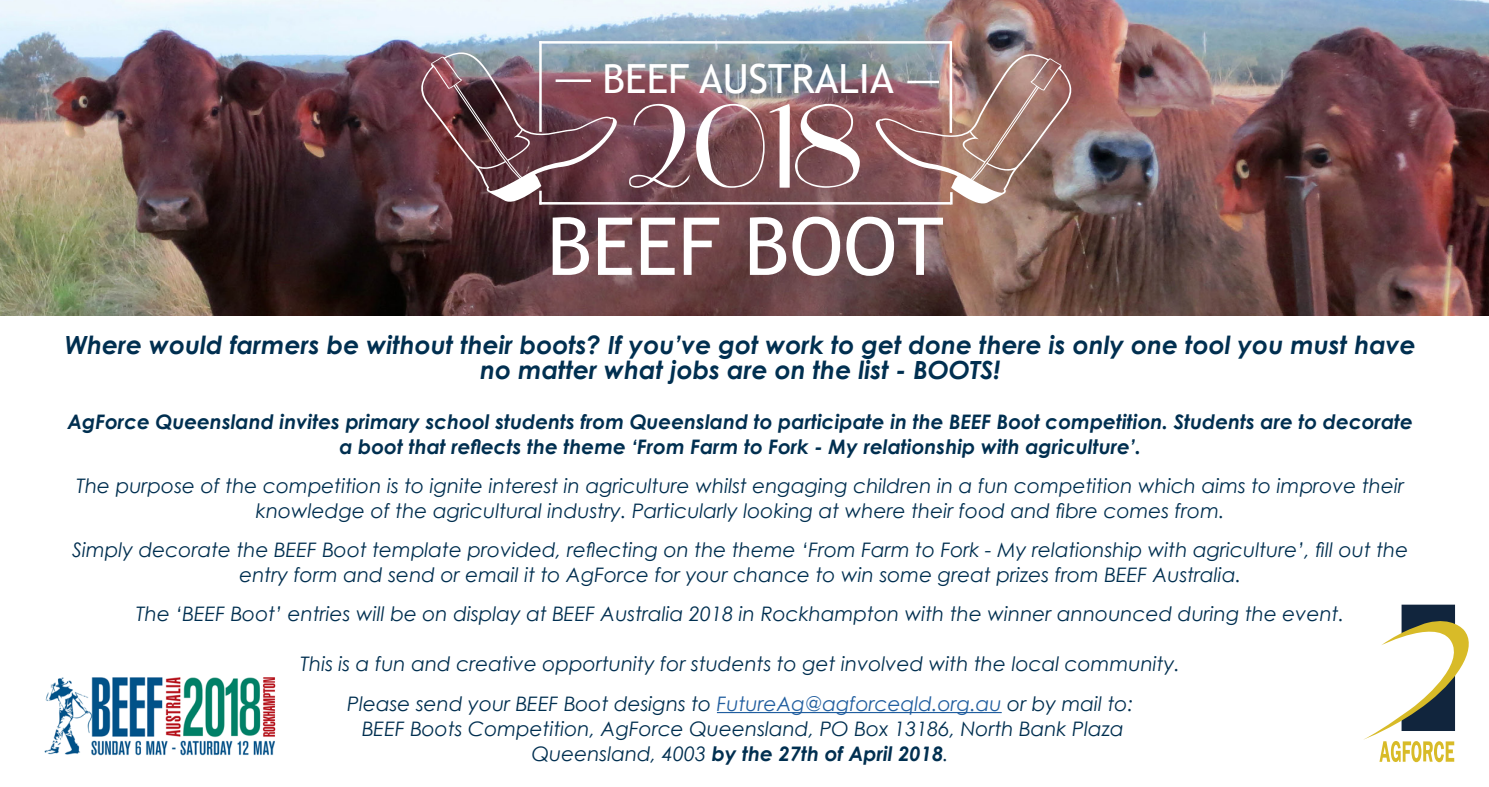
<style>
.page{position:relative;width:1489px;height:787px;background:#fff}
.page>*{position:absolute;margin:0;border:0;box-sizing:border-box;transform-origin:0 0}
.t1{font:120.5px "Upper East Side";color:#fff}
.t2{font:80px "Trebuchet MS";color:#fff}
.t3{font:40.25px "Trebuchet MS";color:#fff}
.t4{font:italic 700 25px/25px "Century Gothic";color:#002f50;text-align:center}
.t5{font:italic 20px/25px "Century Gothic";color:#002f50;text-align:center}
.t6{font:italic 700 20px/25px "Century Gothic";color:#002f50;text-align:center}
.s1{color:#215e9f}
.s2{font-weight:700}
</style>
<div class="page">
<img style="left:0;top:0;width:1488px;height:316px">
<hr style="left:717px;top:712px;width:284px;height:1px;background:#215e9f">
<svg style="left:1363px;top:604px;width:105px;height:158px"></svg>
<hr style="left:539px;top:41px;width:411px;height:3px;background:#fff">
<hr style="left:539px;top:202px;width:411px;height:2px;background:#fff">
<hr style="left:949px;top:41px;width:3px;height:92px;background:#fff">
<hr style="left:539px;top:41px;width:2px;height:91px;background:#fff">
<img style="left:44px;top:677px;width:232px;height:79px">
<svg style="left:419px;top:52px;width:198px;height:152px;background:#7a545d"></svg>
<img style="left:875px;top:54px;width:197px;height:150px">
<p class="t3" style="left:602px;top:54px;width:293px">BEEF AUSTRALIA</p>
<p class="t1" style="left:626px;top:82px;width:238px">2018</p>
<p class="t2" style="left:547px;top:196px;width:398px">BEEF BOOT</p>
<p class="t4" style="left:65px;top:331px;width:1352px">Where would farmers be without their boots? If you’ve got work to get done there is only one tool you must have no matter what jobs are on the list - BOOTS!</p>
<p class="t6" style="left:67px;top:408px;width:1346px">AgForce Queensland invites primary school students from Queensland to participate in the BEEF Boot competition. Students are to decorate a boot that reflects the theme ‘From Farm to Fork - My relationship with agriculture’.</p>
<p class="t5" style="left:76px;top:473px;width:1328px">The purpose of the competition is to ignite interest in agriculture whilst engaging children in a fun competition which aims to improve their knowledge of the agricultural industry. Particularly looking at where their food and fibre comes from.</p>
<p class="t5" style="left:72px;top:537px;width:1337px">Simply decorate the BEEF Boot template provided, reflecting on the theme ‘From Farm to Fork - My relationship with agriculture’, fill out the entry form and send or email it to AgForce for your chance to win some great prizes from BEEF Australia.</p>
<p class="t5" style="left:136px;top:601px;width:1209px">The ‘BEEF Boot’ entries will be on display at BEEF Australia 2018 in Rockhampton with the winner announced during the event.</p>
<p class="t5" style="left:300px;top:651px;width:880px">This is a fun and creative opportunity for students to get involved with the local community.</p>
<p class="t5" style="left:347px;top:690px;width:787px">Please send your BEEF Boot designs to <span class="s1">FutureAg@agforceqld.org.au</span> or by mail to:<br>BEEF Boots Competition, AgForce Queensland, PO Box 13186, North Bank Plaza<br>Queensland, 4003 <span class="s2">by the 27th of April 2018</span>.</p>
</div>
